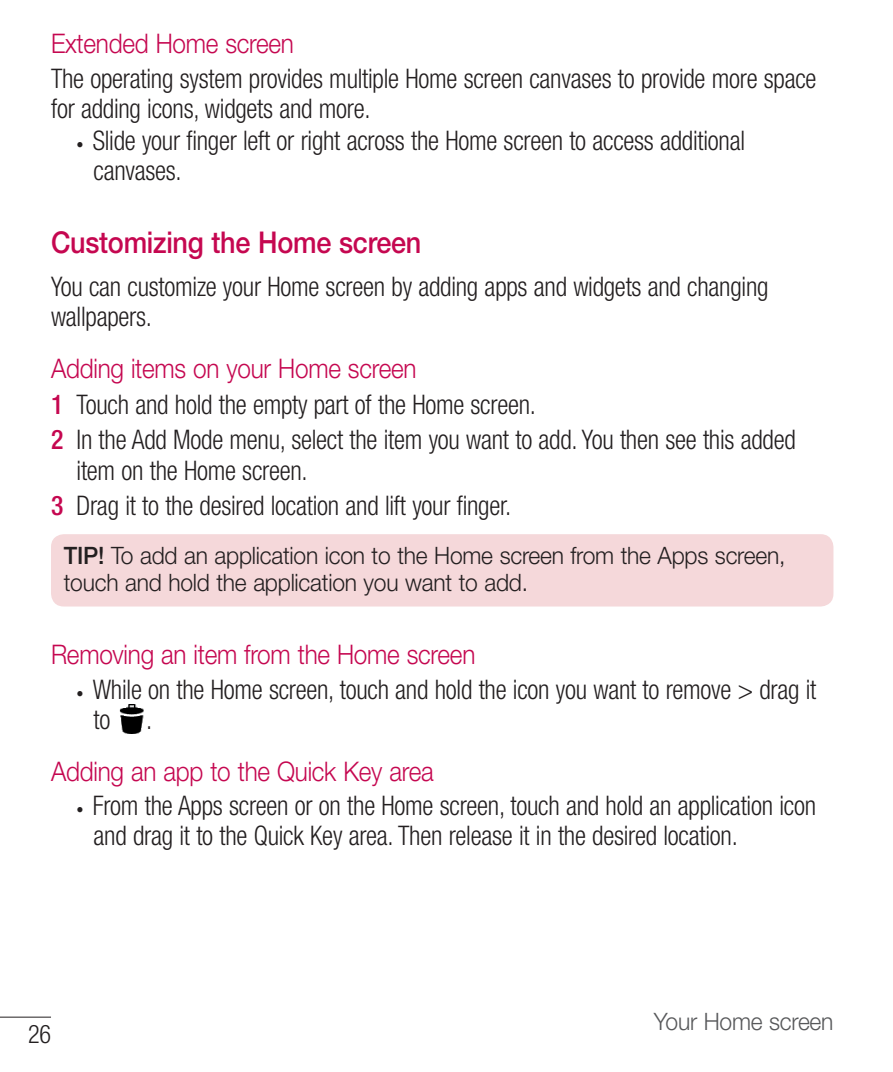
<style>
.page{position:relative;width:893px;height:1072px;background:#fff}
.page>*{position:absolute;margin:0;border:0;box-sizing:border-box;transform-origin:0 0}
.Head_02_TOC{font:500 30px "Helvetica Neue LT Pro";letter-spacing:-.01em;color:#c50750;scale:.9 1}
.main_DOT{font:300 condensed 27px/30px "Helvetica Neue LT Pro";letter-spacing:-.01em;color:#231f20;scale:.95 1}
.main{font:300 condensed 27px/30px "Helvetica Neue LT Pro";letter-spacing:-.01em;color:#231f20;scale:.95 1}
.main_Num{font:300 condensed 27px/30px "Helvetica Neue LT Pro";letter-spacing:-.01em;color:#231f20;scale:.95 1}
.Head_03{font:300 27px "Helvetica Neue LT Pro";letter-spacing:-.01em;color:#c50750;scale:.9 1}
.main_Num_1{font:300 condensed 27px "Helvetica Neue LT Pro";letter-spacing:-.01em;color:#231f20;scale:.95 1}
.t1{font:300 condensed 25.5px "Helvetica Neue LT Pro";color:#231f20;scale:.95 1}
.t2{font:300 24px/27px "Helvetica Neue LT Pro";letter-spacing:-.01em;color:#231f20;scale:.95 1}
.t3{font:300 24px "Helvetica Neue LT Pro";letter-spacing:-.01em;color:#57585a;scale:.95 1}
.s1{font-size:15px}
.s2{font-weight:500;color:#c50750}
.s3{font-weight:500}
</style>
<div class="page">
<hr style="left:0;top:1016px;width:51px;height:1px;background:#231f20">
<div style="left:51px;top:534px;width:782px;height:72px;background:#f5d8da;border-radius:13px"></div>
<img style="left:120px;top:704px;width:23px;height:29px">
<p class="Head_03" style="left:51px;top:27px;width:271px">Extended Home screen</p>
<p class="main" style="left:51px;top:63px;width:807px">The operating system provides multiple Home screen canvases to provide more space for adding icons, widgets and more.</p>
<p class="main_DOT" style="left:94px;top:125px;width:687px;text-indent:-17px"><span class="s1">•</span> Slide your finger left or right across the Home screen to access additional canvases.</p>
<p class="Head_02_TOC" style="left:51px;top:224px;width:413px">Customizing the Home screen</p>
<p class="main" style="left:51px;top:271px;width:757px">You can customize your Home screen by adding apps and widgets and changing wallpapers.</p>
<p class="Head_03" style="left:51px;top:351px;width:408px">Adding items on your Home screen</p>
<p class="main_Num_1" style="left:51px;top:389px;width:512px"><span class="s2">1</span> Touch and hold the empty part of the Home screen.</p>
<p class="main_Num" style="left:77px;top:425px;width:758px;text-indent:-26px"><span class="s2">2</span> In the Add Mode menu, select the item you want to add. You then see this added item on the Home screen.</p>
<p class="main_Num" style="left:51px;top:490px;width:486px"><span class="s2">3</span> Drag it to the desired location and lift your finger.</p>
<p class="t2" style="left:64px;top:541px;width:761px"><span class="s3">TIP!</span> To add an application icon to the Home screen from the Apps screen, touch and hold the application you want to add.</p>
<p class="Head_03" style="left:51px;top:638px;width:473px">Removing an item from the Home screen</p>
<p class="main_DOT" style="left:94px;top:674px;width:762px;text-indent:-17px"><span class="s1">•</span> While on the Home screen, touch and hold the icon you want to remove &gt; drag it to</p>
<p class="main_DOT" style="left:146px;top:704px;width:8px">.</p>
<p class="Head_03" style="left:51px;top:754px;width:427px">Adding an app to the Quick Key area</p>
<p class="main_DOT" style="left:94px;top:790px;width:762px;text-indent:-17px"><span class="s1">•</span> From the Apps screen or on the Home screen, touch and hold an application icon and drag it to the Quick Key area. Then release it in the desired location.</p>
<p class="t1" style="left:28px;top:1019px;width:26px">26</p>
<p class="t3" style="left:654px;top:1006px;width:190px">Your Home screen</p>
</div>
